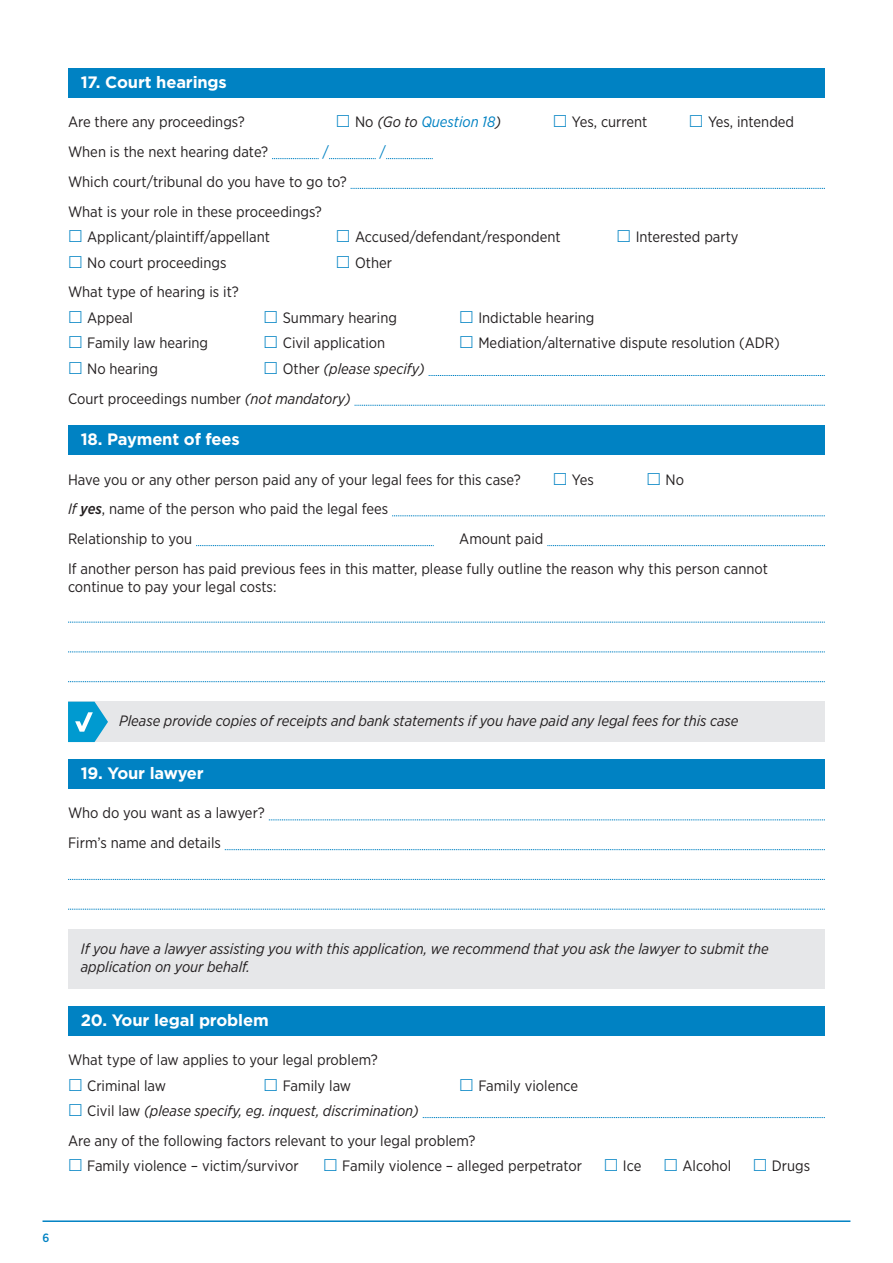
<style>
.page{position:relative;width:893px;height:1263px;background:#fff}
.page>*{position:absolute;margin:0;border:0;box-sizing:border-box;transform-origin:0 0}
.t1{font:700 16.5px "Gotham";letter-spacing:-.01em;color:#fff}
.t2{font:15px/29.7px "Gotham Narrow";color:#231f20}
.t3{font:italic 15px/29.7px "Gotham Narrow";color:#231f20}
.t4{font:italic 15px "Gotham Narrow";color:#0082c3}
.t5{font:15px "Gotham Narrow";color:#0082c3}
.t6{font:500 12px "Gotham Narrow";color:#0082c3}
.s1{font-style:normal;color:#231f20}
.s2{color:#231f20}
.s3{font-style:normal}
.s4{font-style:italic}
.s5{font-weight:500;font-style:italic}
</style>
<div class="page">
<hr style="left:43px;top:1220px;width:807px;height:2px;background:#0082c3">
<div style="left:68px;top:68px;width:757px;height:30px;background:#0082c3"></div>
<svg style="left:272px;top:158px;width:47px;height:1px"></svg>
<svg style="left:329px;top:158px;width:47px;height:1px"></svg>
<svg style="left:386px;top:158px;width:47px;height:1px"></svg>
<svg style="left:351px;top:188px;width:474px;height:1px"></svg>
<svg style="left:429px;top:375px;width:396px;height:1px"></svg>
<svg style="left:355px;top:405px;width:470px;height:1px"></svg>
<div style="left:68px;top:425px;width:757px;height:30px;background:#0082c3"></div>
<svg style="left:392px;top:516px;width:433px;height:1px"></svg>
<svg style="left:196px;top:545px;width:238px;height:1px"></svg>
<svg style="left:547px;top:545px;width:278px;height:1px"></svg>
<svg style="left:68px;top:622px;width:757px;height:1px"></svg>
<svg style="left:68px;top:652px;width:757px;height:1px"></svg>
<svg style="left:68px;top:681px;width:757px;height:1px"></svg>
<div style="left:68px;top:702px;width:757px;height:40px;background:#e6e7e9"></div>
<div style="left:68px;top:759px;width:757px;height:30px;background:#0082c3"></div>
<svg style="left:269px;top:820px;width:556px;height:1px"></svg>
<svg style="left:225px;top:849px;width:600px;height:1px"></svg>
<svg style="left:68px;top:879px;width:757px;height:1px"></svg>
<svg style="left:68px;top:909px;width:757px;height:1px"></svg>
<div style="left:68px;top:929px;width:757px;height:60px;background:#e6e7e9"></div>
<div style="left:68px;top:1006px;width:757px;height:29px;background:#0082c3"></div>
<svg style="left:423px;top:1117px;width:402px;height:1px"></svg>
<svg style="left:68px;top:702px;width:40px;height:40px"></svg>
<p class="t1" style="left:81px;top:71px;width:148px">17. Court hearings</p>
<p class="t2" style="left:68px;top:107px;width:178px">Are there any proceedings?</p>
<p class="t4" style="left:355px;top:113px;width:147px"><span class="s1">No</span> <span class="s2">(Go to</span> Question 18<span class="s2">)</span></p>
<p class="t2" style="left:572px;top:107px;width:77px">Yes, current</p>
<p class="t2" style="left:708px;top:107px;width:88px">Yes, intended</p>
<p class="t2" style="left:68px;top:137px;width:202px">When is the next hearing date?</p>
<p class="t5" style="left:323px;top:143px;width:8px">/</p>
<p class="t5" style="left:380px;top:143px;width:8px">/</p>
<p class="t2" style="left:68px;top:166px;width:280px">Which court/tribunal do you have to go to?<br>What is your role in these proceedings?</p>
<p class="t2" style="left:87px;top:222px;width:184px">Applicant/plaintiff/appellant</p>
<p class="t2" style="left:355px;top:222px;width:207px">Accused/defendant/respondent</p>
<p class="t2" style="left:636px;top:222px;width:104px">Interested party</p>
<p class="t2" style="left:87px;top:247px;width:141px">No court proceedings</p>
<p class="t2" style="left:355px;top:247px;width:38px">Other</p>
<p class="t2" style="left:87px;top:279px;width:153px;line-height:25.5px;text-indent:-19px">What type of hearing is it?<br>Appeal</p>
<p class="t2" style="left:283px;top:303px;width:116px">Summary hearing</p>
<p class="t2" style="left:478px;top:303px;width:118px">Indictable hearing</p>
<p class="t2" style="left:87px;top:328px;width:123px">Family law hearing</p>
<p class="t2" style="left:283px;top:328px;width:104px">Civil application</p>
<p class="t2" style="left:478px;top:328px;width:303px">Mediation/alternative dispute resolution (ADR)</p>
<p class="t2" style="left:87px;top:354px;width:73px">No hearing</p>
<p class="t3" style="left:68px;top:354px;width:358px;text-indent:215px"><span class="s3">Other</span> (please specify)<br><span class="s3">Court proceedings number</span> (not mandatory)</p>
<p class="t1" style="left:81px;top:429px;width:160px">18. Payment of fees</p>
<p class="t2" style="left:68px;top:464px;width:454px">Have you or any other person paid any of your legal fees for this case?</p>
<p class="t2" style="left:572px;top:464px;width:23px">Yes</p>
<p class="t2" style="left:665px;top:464px;width:20px">No</p>
<p class="t2" style="left:68px;top:494px;width:322px"><span class="s4">If</span> <span class="s5">yes</span>, name of the person who paid the legal fees<br>Relationship to you</p>
<p class="t2" style="left:68px;top:524px;width:702px;text-indent:391px">Amount paid<br>If another person has paid previous fees in this matter, please fully outline the reason why this person cannot</p>
<p class="t2" style="left:68px;top:571px;width:210px">continue to pay your legal costs:</p>
<p class="t3" style="left:119px;top:706px;width:621px">Please provide copies of receipts and bank statements if you have paid any legal fees for this case</p>
<p class="t1" style="left:81px;top:762px;width:125px">19. Your lawyer</p>
<p class="t2" style="left:68px;top:798px;width:198px">Who do you want as a lawyer?<br>Firm’s name and details</p>
<p class="t3" style="left:81px;top:939px;width:689px;line-height:18px">If you have a lawyer assisting you with this application, we recommend that you ask the lawyer to submit the application on your behalf.</p>
<p class="t1" style="left:81px;top:1009px;width:189px">20. Your legal problem</p>
<p class="t2" style="left:87px;top:1047px;width:292px;line-height:25.5px;text-indent:-19px">What type of law applies to your legal problem?<br>Criminal law</p>
<p class="t2" style="left:283px;top:1070px;width:70px">Family law</p>
<p class="t2" style="left:478px;top:1070px;width:101px">Family violence</p>
<p class="t2" style="left:68px;top:1095px;width:409px;text-indent:19px">Civil law <span class="s4">(please specify, eg. inquest, discrimination)<br></span>Are any of the following factors relevant to your legal problem?</p>
<p class="t2" style="left:87px;top:1151px;width:213px">Family violence – victim/survivor</p>
<p class="t2" style="left:342px;top:1151px;width:241px">Family violence – alleged perpetrator</p>
<p class="t2" style="left:623px;top:1151px;width:20px">Ice</p>
<p class="t2" style="left:682px;top:1151px;width:50px">Alcohol</p>
<p class="t2" style="left:772px;top:1151px;width:40px">Drugs</p>
<p class="t6" style="left:43px;top:1230px;width:8px">6</p>
</div>
